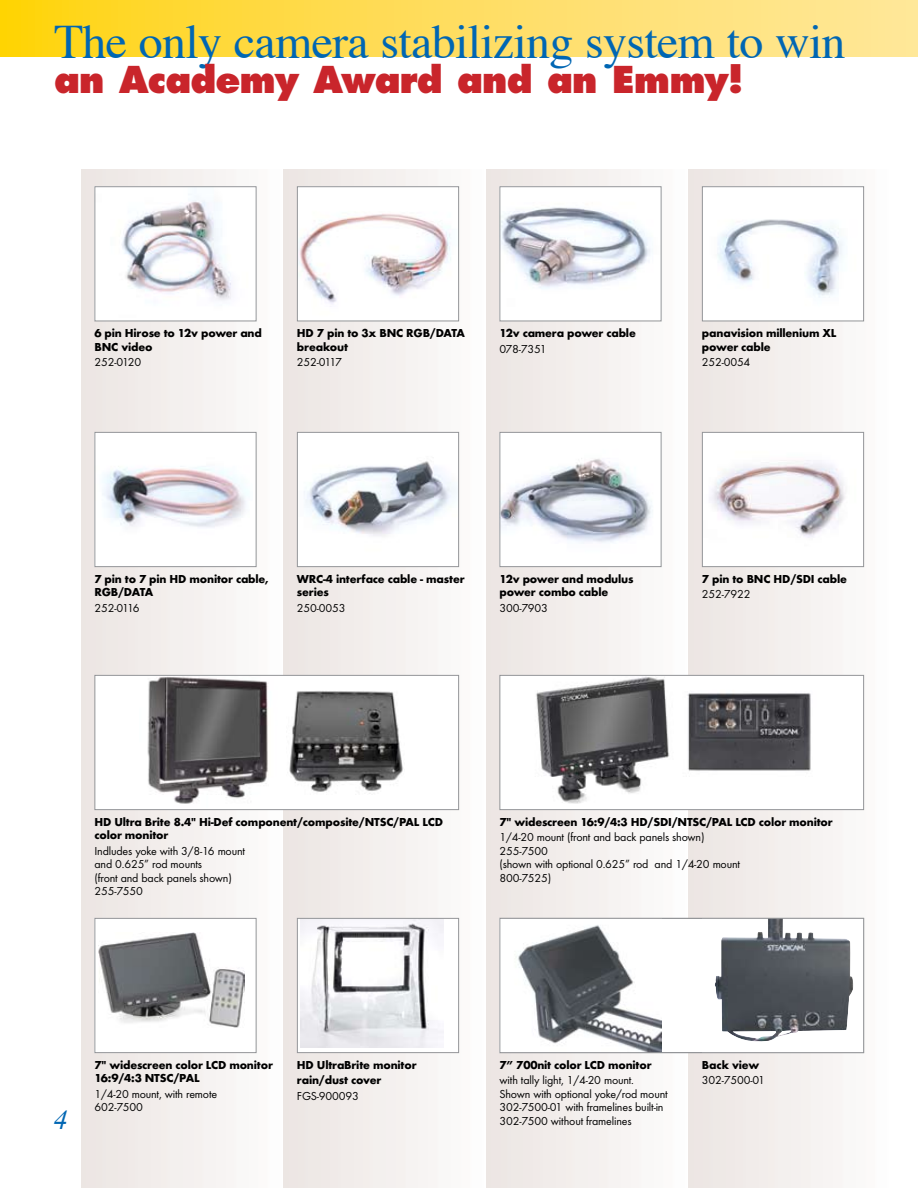
<style>
.page{position:relative;width:918px;height:1188px;background:#fff}
.page>*{position:absolute;margin:0;border:0;box-sizing:border-box;transform-origin:0 0}
.t1{font:48px "Times";letter-spacing:-.015em;color:#0066b3}
.t2{font:800 36px "Futura";letter-spacing:-.025em;color:#c9252b}
.t3{font:italic 27px "Times";color:#0066b3}
.t4{font:700 12px/13.5px "Futura T";letter-spacing:-.015em;color:#000}
.t5{font:12px/13.5px "Futura T";letter-spacing:-.015em;color:#000}
</style>
<div class="page">
<svg style="left:0;top:0;width:918px;height:57px;background:#ffdd5b"></svg>
<div style="left:81px;top:170px;width:203px;height:1018px;background:linear-gradient(to right,#ebe5e2,#fdfcfc)"></div>
<div style="left:284px;top:170px;width:202px;height:1018px;background:linear-gradient(to right,#ebe4e1,#fdfcfc)"></div>
<div style="left:486px;top:170px;width:202px;height:1018px;background:linear-gradient(to right,#ebe4e2,#fdfcfc)"></div>
<div style="left:688px;top:170px;width:203px;height:1018px;background:linear-gradient(to right,#ebe4e2,#fcfcfb)"></div>
<div style="left:95px;top:918px;width:161px;height:135px;background:#fff"></div>
<img style="left:98px;top:933px;width:146px;height:94px">
<div style="left:94px;top:918px;width:162px;height:135px;border:1px solid #939598"></div>
<div style="left:500px;top:675px;width:364px;height:135px;background:#fff"></div>
<img style="left:536px;top:677px;width:275px;height:127px">
<div style="left:500px;top:675px;width:364px;height:135px;border:1px solid #939598"></div>
<div style="left:95px;top:675px;width:364px;height:135px;background:#fff"></div>
<img style="left:147px;top:677px;width:256px;height:127px">
<div style="left:94px;top:675px;width:365px;height:135px;border:1px solid #939598"></div>
<div style="left:297px;top:918px;width:162px;height:135px;background:#fff"></div>
<img style="left:300px;top:920px;width:144px;height:128px">
<div style="left:297px;top:918px;width:162px;height:135px;border:1px solid #939598"></div>
<img style="left:96px;top:188px;width:158px;height:129px">
<div style="left:94px;top:186px;width:162px;height:135px;border:1px solid #939598"></div>
<div style="left:297px;top:187px;width:162px;height:134px;background:#fff"></div>
<img style="left:299px;top:214px;width:152px;height:90px">
<div style="left:297px;top:186px;width:162px;height:135px;border:1px solid #939598"></div>
<img style="left:502px;top:188px;width:158px;height:131px">
<div style="left:500px;top:186px;width:162px;height:135px;border:1px solid #939598"></div>
<div style="left:702px;top:187px;width:162px;height:134px;background:#fff"></div>
<img style="left:717px;top:219px;width:127px;height:79px">
<div style="left:702px;top:186px;width:162px;height:135px;border:1px solid #939598"></div>
<img style="left:96px;top:434px;width:156px;height:131px">
<div style="left:94px;top:432px;width:162px;height:135px;border:1px solid #939598"></div>
<div style="left:297px;top:432px;width:162px;height:135px;background:#fff"></div>
<img style="left:304px;top:461px;width:152px;height:75px">
<div style="left:297px;top:432px;width:162px;height:135px;border:1px solid #939598"></div>
<div style="left:500px;top:432px;width:161px;height:135px;background:#fff"></div>
<img style="left:502px;top:458px;width:151px;height:85px">
<div style="left:500px;top:432px;width:162px;height:135px;border:1px solid #939598"></div>
<img style="left:704px;top:434px;width:158px;height:131px">
<div style="left:702px;top:432px;width:162px;height:135px;border:1px solid #939598"></div>
<div style="left:500px;top:918px;width:364px;height:135px;background:#fff"></div>
<img style="left:518px;top:925px;width:144px;height:126px">
<img style="left:715px;top:920px;width:139px;height:122px">
<div style="left:500px;top:918px;width:364px;height:135px;border:1px solid #939598"></div>
<h1 class="t1" style="left:54px;top:12px;width:793px">The only camera stabilizing system to win</h1>
<h2 class="t2" style="left:54px;top:57px;width:692px">an Academy Award and an Emmy!</h2>
<p class="t4" style="left:94px;top:326px;width:169px">6 pin Hirose to 12v power and<br>BNC video</p>
<p class="t5" style="left:94px;top:355px;width:48px">252-0120</p>
<p class="t4" style="left:297px;top:326px;width:170px">HD 7 pin to 3x BNC RGB/DATA breakout</p>
<p class="t5" style="left:297px;top:355px;width:46px">252-0117</p>
<p class="t4" style="left:499px;top:326px;width:138px">12v camera power cable</p>
<p class="t5" style="left:499px;top:342px;width:49px">078-7351</p>
<p class="t4" style="left:702px;top:326px;width:136px">panavision millenium XL power cable</p>
<p class="t5" style="left:702px;top:355px;width:50px">252-0054</p>
<p class="t4" style="left:94px;top:572px;width:176px">7 pin to 7 pin HD monitor cable,<br>RGB/DATA</p>
<p class="t5" style="left:94px;top:601px;width:47px">252-0116</p>
<p class="t4" style="left:297px;top:572px;width:169px">WRC-4 interface cable - master series</p>
<p class="t5" style="left:297px;top:601px;width:50px">250-0053</p>
<p class="t4" style="left:499px;top:572px;width:136px">12v power and modulus power combo cable</p>
<p class="t5" style="left:499px;top:601px;width:50px">300-7903</p>
<p class="t4" style="left:702px;top:572px;width:147px">7 pin to BNC HD/SDI cable</p>
<p class="t5" style="left:702px;top:588px;width:50px">252-7922</p>
<p class="t4" style="left:94px;top:815px;width:350px">HD Ultra Brite 8.4" Hi-Def component/composite/NTSC/PAL LCD color monitor</p>
<p class="t5" style="left:94px;top:844px;width:152px">Indludes yoke with 3/8-16 mount and 0.625” rod mounts<br>(front and back panels shown)<br>255-7550</p>
<p class="t4" style="left:499px;top:815px;width:335px">7" widescreen 16:9/4:3 HD/SDI/NTSC/PAL LCD color monitor</p>
<p class="t5" style="left:499px;top:831px;width:242px">1/4-20 mount (front and back panels shown)<br>255-7500<br>(shown with optional 0.625” rod and 1/4-20 mount<br>800-7525)</p>
<h3 class="t3" style="left:54px;top:1103px;width:15px">4</h3>
<p class="t4" style="left:94px;top:1058px;width:180px">7" widescreen color LCD monitor<br>16:9/4:3 NTSC/PAL</p>
<p class="t5" style="left:94px;top:1087px;width:124px">1/4-20 mount, with remote<br>602-7500</p>
<p class="t4" style="left:297px;top:1057px;width:121px;line-height:15.6px">HD UltraBrite monitor rain/dust cover</p>
<p class="t5" style="left:297px;top:1089px;width:63px">FGS-900093</p>
<p class="t4" style="left:499px;top:1058px;width:154px">7” 700nit color LCD monitor</p>
<p class="t5" style="left:499px;top:1074px;width:170px">with tally light, 1/4-20 mount.<br>Shown with optional yoke/rod mount 302-7500-01 with framelines built-in 302-7500 without framelines</p>
<p class="t4" style="left:702px;top:1058px;width:59px">Back view</p>
<p class="t5" style="left:702px;top:1074px;width:64px">302-7500-01</p>
</div>
